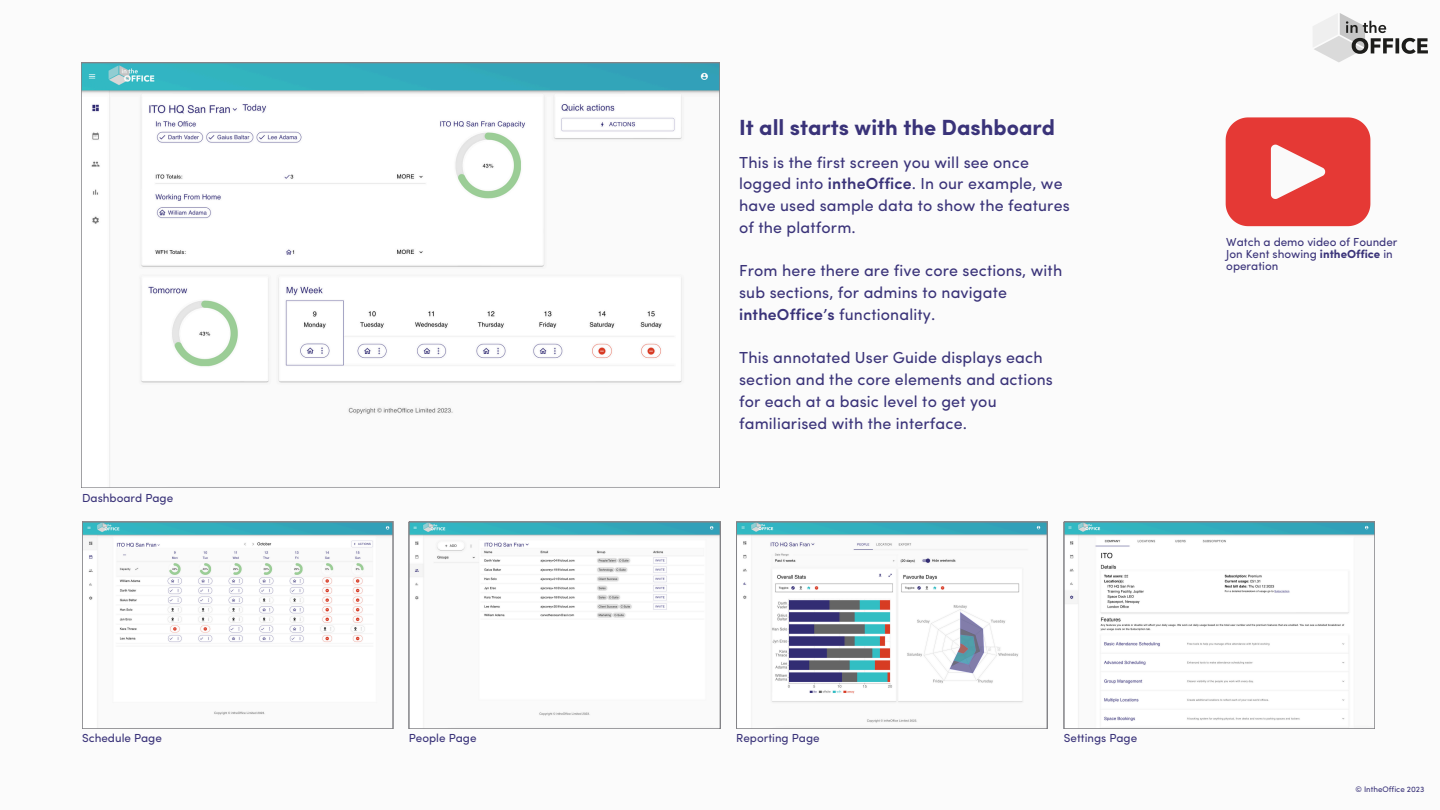
<style>
.page{position:relative;width:1440px;height:810px;background:#fbfbfb}
.page>*{position:absolute;margin:0;border:0;box-sizing:border-box;transform-origin:0 0}
.t1{font:700 22px "Sofia Pro";color:#3a3379}
.t2{font:16px/21.8px "Sofia Pro";letter-spacing:.01em;color:#3a3379}
.t3{font:11.7px/12px "Sofia Pro";color:#3a3379}
.t4{font:8px "Sofia Pro";color:#3a3379}
.s1{font-weight:600}
.s2{font-weight:700}
</style>
<div class="page">
<svg style="left:1313px;top:13px;width:115px;height:49px"></svg>
<svg style="left:81px;top:63px;width:639px;height:425px"></svg>
<svg style="left:82px;top:522px;width:311px;height:207px"></svg>
<svg style="left:409px;top:522px;width:311px;height:207px"></svg>
<svg style="left:736px;top:522px;width:311px;height:207px"></svg>
<svg style="left:1064px;top:522px;width:311px;height:207px"></svg>
<svg style="left:1226px;top:117px;width:144px;height:109px;background:#e85451"></svg>
<h3 class="t3" style="left:82px;top:493px;width:93px">Dashboard Page</h3>
<p class="t1" style="left:739px;top:119px;width:317px">It all starts with the Dashboard</p>
<p class="t2" style="left:739px;top:153px;width:332px">This is the first screen you will see once logged into <span class="s1">intheOffice</span>. In our example, we have used sample data to show the features of the platform.</p>
<h3 class="t2" style="left:739px;top:261px;width:325px">From here there are five core sections, with sub sections, for admins to navigate <span class="s1">intheOffice’s</span> functionality.</h3>
<p class="t2" style="left:739px;top:348px;width:315px">This annotated User Guide displays each section and the core elements and actions for each at a basic level to get you familiarised with the interface.</p>
<p class="t3" style="left:1226px;top:237px;width:173px">Watch a demo video of Founder<br>Jon Kent showing <span class="s2">intheOffice</span> in operation</p>
<p class="t3" style="left:82px;top:734px;width:81px">Schedule Page</p>
<h3 class="t3" style="left:409px;top:734px;width:69px">People Page</h3>
<p class="t3" style="left:736px;top:734px;width:85px">Reporting Page</p>
<h3 class="t3" style="left:1064px;top:734px;width:75px">Settings Page</h3>
<h3 class="t4" style="left:1356px;top:786px;width:70px">© IntheOffice 2023</h3>
</div>
